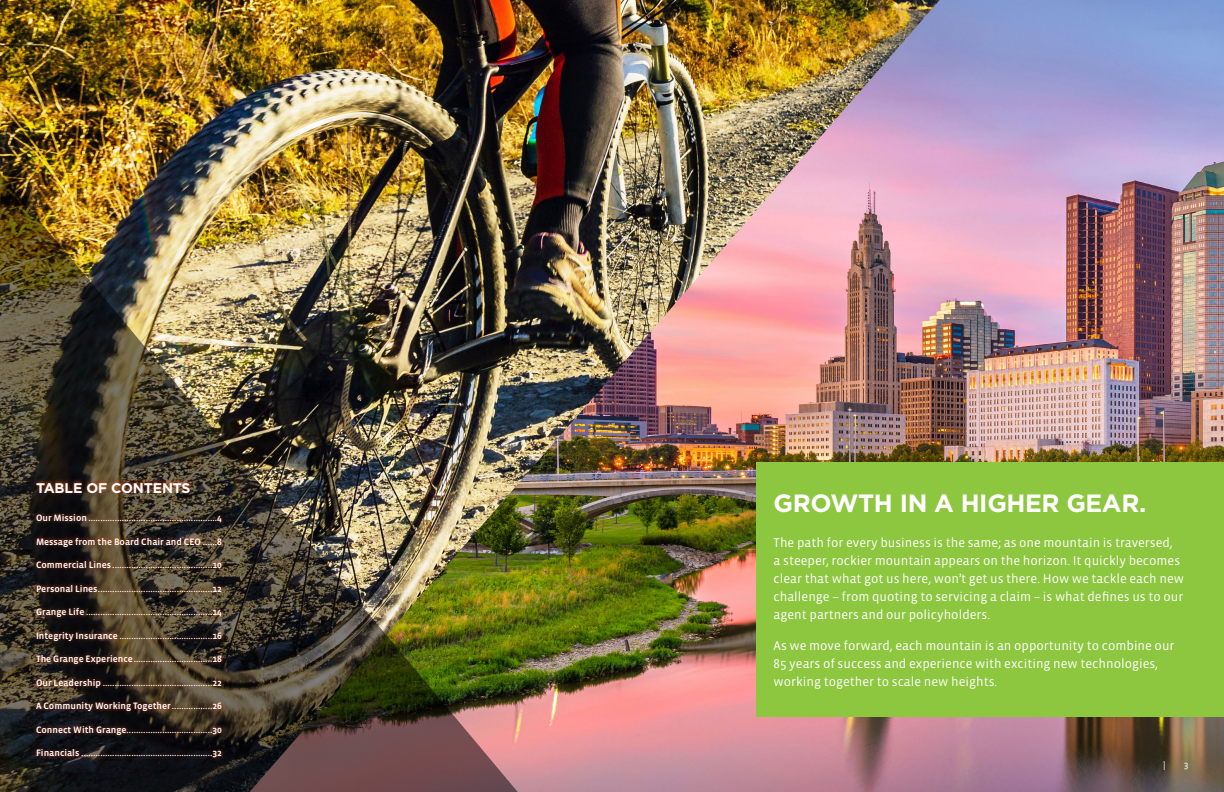
<style>
.page{position:relative;width:1224px;height:792px;background:#fff}
.page>*{position:absolute;margin:0;border:0;box-sizing:border-box;transform-origin:0 0}
.t1{font:700 25px "Gotham";letter-spacing:-.015em;color:#fff}
.t2{font:700 14px "Gotham";letter-spacing:-.01em;color:#fff}
.t3{font:13px/18px "Vista Sans OT";color:#fff}
.t4{font:500 9.5px "Vista Sans OT";color:#fff}
.t5{font:9.5px "Vista Sans OT";color:#fff}
</style>
<div class="page">
<img style="left:0;top:0;width:250px;height:163px">
<img style="left:250px;top:0;width:974px;height:792px">
<img style="left:0;top:163px;width:530px;height:629px">
<div style="left:32px;top:479px;width:194px;height:282px;background:#e84b19;opacity:.75"></div>
<div style="left:756px;top:462px;width:468px;height:254px;background:#8dc63f"></div>
<h2 class="t2" style="left:36px;top:479px;width:156px">TABLE OF CONTENTS</h2>
<p class="t4" style="left:36px;top:513px;width:188px">Our Mission......................................................4</p>
<p class="t4" style="left:36px;top:537px;width:188px">Message from the Board Chair and CEO ......8</p>
<p class="t4" style="left:36px;top:560px;width:188px">Commercial Lines ..........................................10</p>
<p class="t4" style="left:36px;top:584px;width:188px">Personal Lines................................................12</p>
<p class="t4" style="left:36px;top:607px;width:188px">Grange Life .....................................................14</p>
<p class="t4" style="left:36px;top:631px;width:188px">Integrity Insurance .......................................16</p>
<p class="t4" style="left:36px;top:654px;width:188px">The Grange Experience.................................18</p>
<p class="t4" style="left:36px;top:678px;width:188px">Our Leadership ..............................................22</p>
<p class="t4" style="left:36px;top:701px;width:188px">A Community Working Together.................26</p>
<p class="t4" style="left:36px;top:724px;width:188px">Connect With Grange....................................30</p>
<p class="t4" style="left:36px;top:748px;width:188px">Financials .......................................................32</p>
<h1 class="t1" style="left:774px;top:486px;width:374px">GROWTH IN A HIGHER GEAR.</h1>
<p class="t3" style="left:774px;top:533px;width:412px">The path for every business is the same; as one mountain is traversed,<br>a steeper, rockier mountain appears on the horizon. It quickly becomes clear that what got us here, won’t get us there. How we tackle each new challenge – from quoting to servicing a claim – is what defines us to our agent partners and our policyholders.</p>
<h3 class="t3" style="left:774px;top:637px;width:402px">As we move forward, each mountain is an opportunity to combine our<br>85 years of success and experience with exciting new technologies, working together to scale new heights.</h3>
<p class="t5" style="left:1163px;top:759px;width:4px">|</p>
<p class="t5" style="left:1184px;top:759px;width:6px">3</p>
</div>
